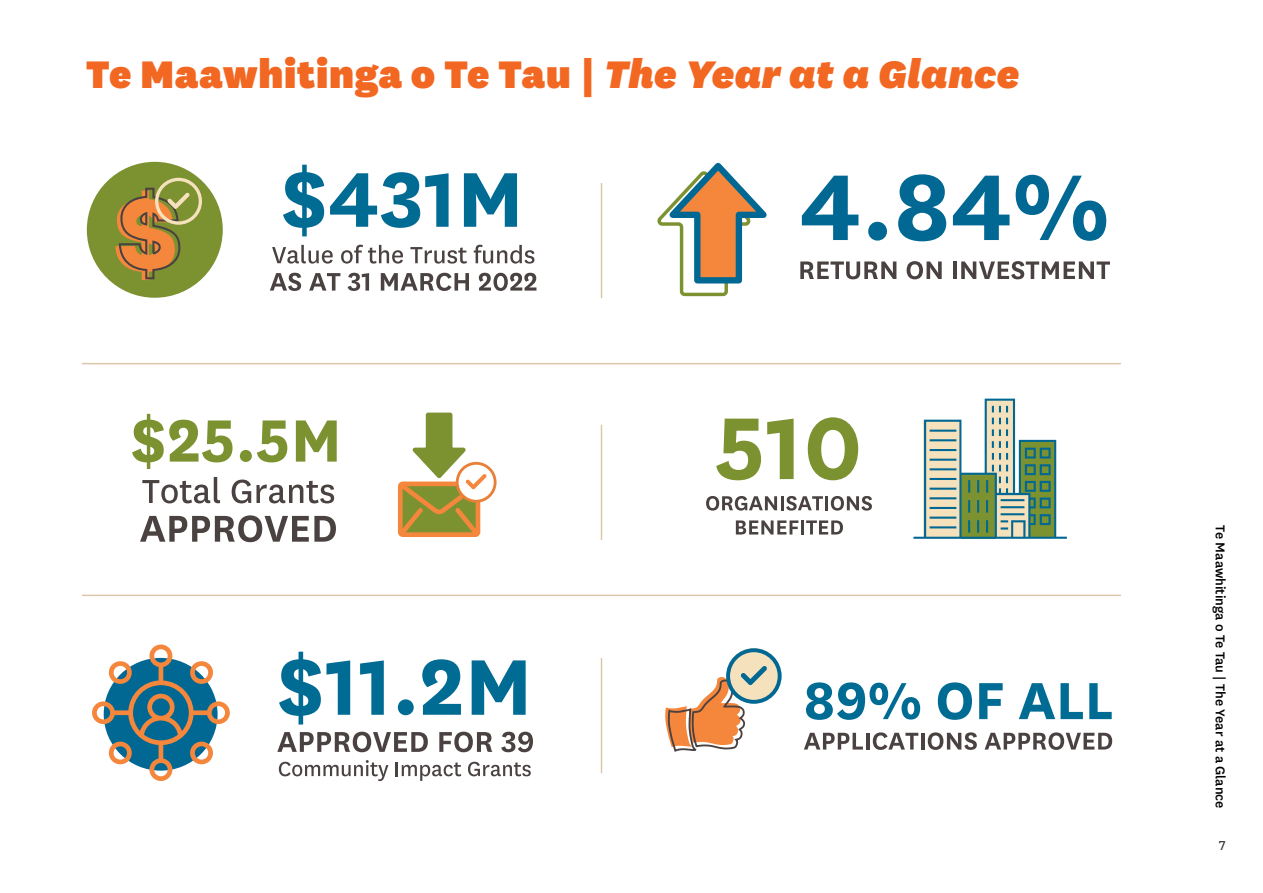
<style>
.page{position:relative;width:1263px;height:893px;background:#fff}
.page>*{position:absolute;margin:0;border:0;box-sizing:border-box;transform-origin:0 0}
.t1{font:900 45px "National";letter-spacing:.005em;color:#f26721}
.t2{font:500 15px "National";color:#000}
.t3{font:15px "National";color:#231f20}
.s1{font-style:italic}
</style>
<div class="page">
<svg style="left:657px;top:162px;width:110px;height:135px"></svg>
<svg style="left:457px;top:463px;width:38px;height:38px"></svg>
<div style="left:456px;top:462px;width:40px;height:41px;border:3px solid #e98038;border-radius:50%"></div>
<svg style="left:397px;top:412px;width:90px;height:125px"></svg>
<svg style="left:92px;top:644px;width:138px;height:137px"></svg>
<svg style="left:913px;top:399px;width:154px;height:140px"></svg>
<div style="left:87px;top:162px;width:136px;height:136px;background:#7c9230;border-radius:50%"></div>
<svg style="left:272px;top:245px;width:61px;height:19px"></svg>
<svg style="left:341px;top:245px;width:62px;height:19px"></svg>
<svg style="left:410px;top:247px;width:57px;height:17px"></svg>
<svg style="left:474px;top:245px;width:60px;height:19px"></svg>
<svg style="left:270px;top:273px;width:31px;height:18px"></svg>
<svg style="left:309px;top:273px;width:31px;height:18px"></svg>
<svg style="left:348px;top:273px;width:21px;height:18px"></svg>
<svg style="left:381px;top:273px;width:88px;height:18px"></svg>
<svg style="left:479px;top:273px;width:57px;height:18px"></svg>
<svg style="left:283px;top:165px;width:41px;height:71px"></svg>
<svg style="left:330px;top:172px;width:119px;height:56px"></svg>
<svg style="left:464px;top:173px;width:53px;height:54px"></svg>
<svg style="left:800px;top:261px;width:96px;height:18px"></svg>
<svg style="left:907px;top:261px;width:35px;height:18px"></svg>
<hr style="left:953px;top:261px;width:3px;height:18px;background:#4a4141">
<svg style="left:961px;top:261px;width:149px;height:18px"></svg>
<svg style="left:802px;top:176px;width:56px;height:64px"></svg>
<div style="left:868px;top:222px;width:19px;height:19px;background:#006893;border-radius:50%"></div>
<svg style="left:898px;top:174px;width:48px;height:67px"></svg>
<svg style="left:953px;top:176px;width:56px;height:64px"></svg>
<svg style="left:1016px;top:175px;width:90px;height:66px"></svg>
<svg style="left:804px;top:733px;width:59px;height:16px"></svg>
<hr style="left:866px;top:733px;width:3px;height:16px;background:#4a4141">
<svg style="left:873px;top:732px;width:45px;height:18px"></svg>
<hr style="left:921px;top:733px;width:3px;height:16px;background:#4a4141">
<svg style="left:928px;top:732px;width:49px;height:18px"></svg>
<svg style="left:984px;top:732px;width:128px;height:18px"></svg>
<svg style="left:806px;top:682px;width:114px;height:38px"></svg>
<svg style="left:938px;top:682px;width:34px;height:38px"></svg>
<svg style="left:979px;top:683px;width:24px;height:36px"></svg>
<svg style="left:1019px;top:683px;width:64px;height:36px"></svg>
<svg style="left:1089px;top:683px;width:23px;height:36px"></svg>
<svg style="left:142px;top:477px;width:78px;height:26px"></svg>
<svg style="left:232px;top:480px;width:102px;height:23px"></svg>
<svg style="left:140px;top:515px;width:196px;height:27px"></svg>
<svg style="left:132px;top:414px;width:100px;height:55px"></svg>
<div style="left:240px;top:450px;width:12px;height:12px;background:#7c9230;border-radius:50%"></div>
<svg style="left:257px;top:420px;width:30px;height:42px"></svg>
<svg style="left:296px;top:420px;width:41px;height:42px"></svg>
<svg style="left:277px;top:732px;width:151px;height:20px"></svg>
<svg style="left:439px;top:732px;width:53px;height:20px"></svg>
<svg style="left:501px;top:732px;width:32px;height:20px"></svg>
<svg style="left:279px;top:760px;width:109px;height:21px"></svg>
<svg style="left:396px;top:762px;width:65px;height:19px"></svg>
<svg style="left:468px;top:762px;width:63px;height:14px"></svg>
<svg style="left:279px;top:652px;width:71px;height:72px"></svg>
<svg style="left:360px;top:660px;width:24px;height:55px"></svg>
<div style="left:398px;top:699px;width:16px;height:16px;background:#006b93;border-radius:50%"></div>
<svg style="left:422px;top:659px;width:39px;height:56px"></svg>
<svg style="left:472px;top:660px;width:54px;height:55px"></svg>
<svg style="left:706px;top:496px;width:71px;height:15px"></svg>
<hr style="left:781px;top:496px;width:3px;height:14px;background:#4a4141">
<svg style="left:786px;top:496px;width:37px;height:15px"></svg>
<hr style="left:825px;top:496px;width:3px;height:14px;background:#4a4141">
<svg style="left:831px;top:496px;width:41px;height:15px"></svg>
<svg style="left:736px;top:520px;width:62px;height:14px"></svg>
<hr style="left:801px;top:520px;width:3px;height:14px;background:#4a4141">
<svg style="left:806px;top:520px;width:37px;height:14px"></svg>
<svg style="left:716px;top:419px;width:45px;height:61px"></svg>
<svg style="left:767px;top:419px;width:27px;height:60px"></svg>
<svg style="left:808px;top:417px;width:50px;height:63px"></svg>
<hr style="left:82px;top:363px;width:1038px;height:1px;background:#dcc5a7">
<hr style="left:82px;top:595px;width:1038px;height:1px;background:#dcc5a7">
<hr style="left:601px;top:183px;width:1px;height:115px;background:#dcc5a7">
<hr style="left:601px;top:425px;width:1px;height:115px;background:#dcc5a7">
<hr style="left:601px;top:658px;width:1px;height:115px;background:#dcc5a7">
<svg style="left:665px;top:648px;width:117px;height:104px"></svg>
<svg style="left:115px;top:178px;width:87px;height:102px"></svg>
<p class="t1" style="left:86px;top:43px;width:935px">Te Maawhitinga o Te Tau | <span class="s1">The Year at a Glance</span></p>
<p class="t2" style="left:1230px;top:525px;width:285px;rotate:90deg">Te Maawhitinga o Te Tau | The Year at a Glance</p>
<p class="t3" style="left:1219px;top:836px;width:8px">7</p>
</div>
